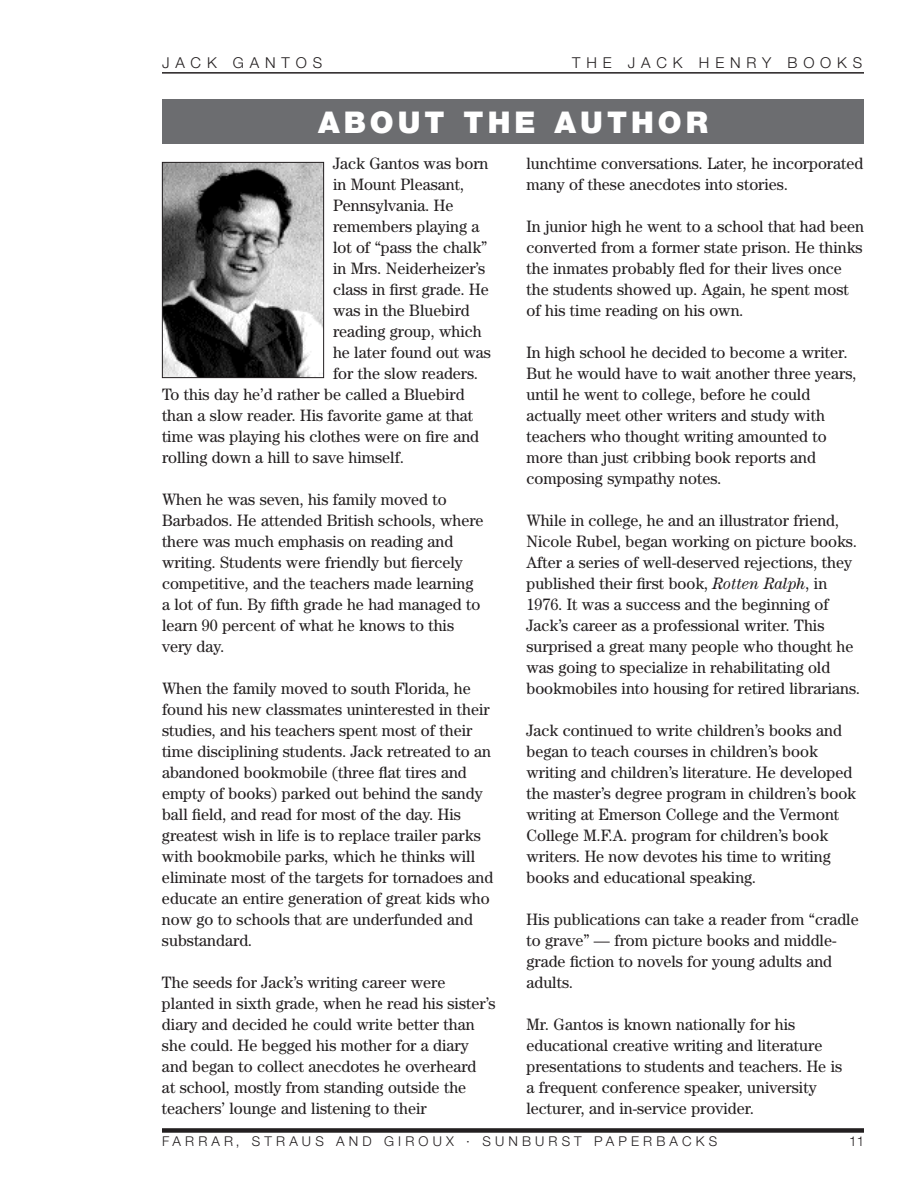
<style>
.page{position:relative;width:918px;height:1188px;background:#fff}
.page>*{position:absolute;margin:0;border:0;box-sizing:border-box;transform-origin:0 0}
.t1{font:900 30px "Helvetica Neue";letter-spacing:.135em;color:#fff}
.t2{font:16.5px/21px "Century";color:#231f20}
.t3{font:300 15px "Helvetica Neue";letter-spacing:.39em;color:#231f20}
.t4{font:300 13.5px "Helvetica Neue";letter-spacing:.305em;color:#231f20}
.s1{font-style:italic}
</style>
<div class="page">
<hr style="left:162px;top:72px;width:702px;height:2px;background:#231f20">
<div style="left:162px;top:1128px;width:702px;height:5px;background:#231f20"></div>
<img style="left:164px;top:164px;width:158px;height:212px">
<div style="left:162px;top:162px;width:162px;height:216px;border:1px solid #231f20"></div>
<div style="left:162px;top:99px;width:702px;height:45px;background:#6c6d70"></div>
<p class="t3" style="left:162px;top:57px;width:162px">JACK GANTOS</p>
<p class="t3" style="left:572px;top:57px;width:292px">THE JACK HENRY BOOKS</p>
<h1 class="t1" style="left:318px;top:111px;width:391px">ABOUT THE AUTHOR</h1>
<p class="t2" style="left:333px;top:154px;width:157px">Jack Gantos was born</p>
<p class="t2" style="left:333px;top:175px;width:133px">in Mount Pleasant,</p>
<p class="t2" style="left:333px;top:196px;width:122px">Pennsylvania. He</p>
<p class="t2" style="left:333px;top:217px;width:148px">remembers playing a</p>
<p class="t2" style="left:333px;top:238px;width:156px">lot of “pass the chalk”</p>
<p class="t2" style="left:333px;top:259px;width:154px">in Mrs. Neiderheizer’s</p>
<p class="t2" style="left:333px;top:280px;width:157px">class in first grade. He</p>
<p class="t2" style="left:333px;top:301px;width:138px">was in the Bluebird</p>
<p class="t2" style="left:333px;top:322px;width:150px">reading group, which</p>
<p class="t2" style="left:333px;top:343px;width:160px">he later found out was</p>
<p class="t2" style="left:333px;top:364px;width:147px">for the slow readers.</p>
<p class="t2" style="left:162px;top:385px;width:304px">To this day he’d rather be called a Bluebird</p>
<p class="t2" style="left:162px;top:406px;width:313px">than a slow reader. His favorite game at that</p>
<p class="t2" style="left:162px;top:427px;width:319px">time was playing his clothes were on fire and</p>
<p class="t2" style="left:162px;top:448px;width:244px">rolling down a hill to save himself.</p>
<p class="t2" style="left:162px;top:490px;width:323px">When he was seven, his family moved to Barbados. He attended British schools, where there was much emphasis on reading and writing. Students were friendly but fiercely competitive, and the teachers made learning a lot of fun. By fifth grade he had managed to learn 90 percent of what he knows to this very day.</p>
<p class="t2" style="left:162px;top:679px;width:333px">When the family moved to south Florida, he found his new classmates uninterested in their studies, and his teachers spent most of their time disciplining students. Jack retreated to an abandoned bookmobile (three flat tires and empty of books) parked out behind the sandy ball field, and read for most of the day. His greatest wish in life is to replace trailer parks with bookmobile parks, which he thinks will eliminate most of the targets for tornadoes and educate an entire generation of great kids who now go to schools that are underfunded and substandard.</p>
<p class="t2" style="left:162px;top:973px;width:335px">The seeds for Jack’s writing career were planted in sixth grade, when he read his sister’s diary and decided he could write better than she could. He begged his mother for a diary and began to collect anecdotes he overheard<br>at school, mostly from standing outside the teachers’ lounge and listening to their</p>
<p class="t2" style="left:526px;top:154px;width:338px">lunchtime conversations. Later, he incorporated many of these anecdotes into stories.</p>
<p class="t2" style="left:526px;top:217px;width:339px">In junior high he went to a school that had been converted from a former state prison. He thinks the inmates probably fled for their lives once the students showed up. Again, he spent most of his time reading on his own.</p>
<p class="t2" style="left:526px;top:343px;width:331px">In high school he decided to become a writer.<br>But he would have to wait another three years, until he went to college, before he could actually meet other writers and study with teachers who thought writing amounted to more than just cribbing book reports and composing sympathy notes.</p>
<p class="t2" style="left:526px;top:511px;width:335px">While in college, he and an illustrator friend, Nicole Rubel, began working on picture books.<br>After a series of well-deserved rejections, they published their first book, <span class="s1">Rotten Ralph</span>, in 1976. It was a success and the beginning of Jack’s career as a professional writer. This surprised a great many people who thought he was going to specialize in rehabilitating old bookmobiles into housing for retired librarians.</p>
<p class="t2" style="left:526px;top:721px;width:331px">Jack continued to write children’s books and began to teach courses in children’s book writing and children’s literature. He developed the master’s degree program in children’s book writing at Emerson College and the Vermont College M.F.A. program for children’s book writers. He now devotes his time to writing books and educational speaking.</p>
<p class="t2" style="left:526px;top:910px;width:334px">His publications can take a reader from “cradle to grave” — from picture books and middle&shy;grade fiction to novels for young adults and adults.</p>
<p class="t2" style="left:526px;top:1015px;width:317px">Mr. Gantos is known nationally for his educational creative writing and literature presentations to students and teachers. He is a frequent conference speaker, university lecturer, and in-service provider.</p>
<p class="t4" style="left:162px;top:1137px;width:557px">FARRAR, STRAUS AND GIROUX · SUNBURST PAPERBACKS</p>
<p class="t4" style="left:849px;top:1137px;width:17px">11</p>
</div>
